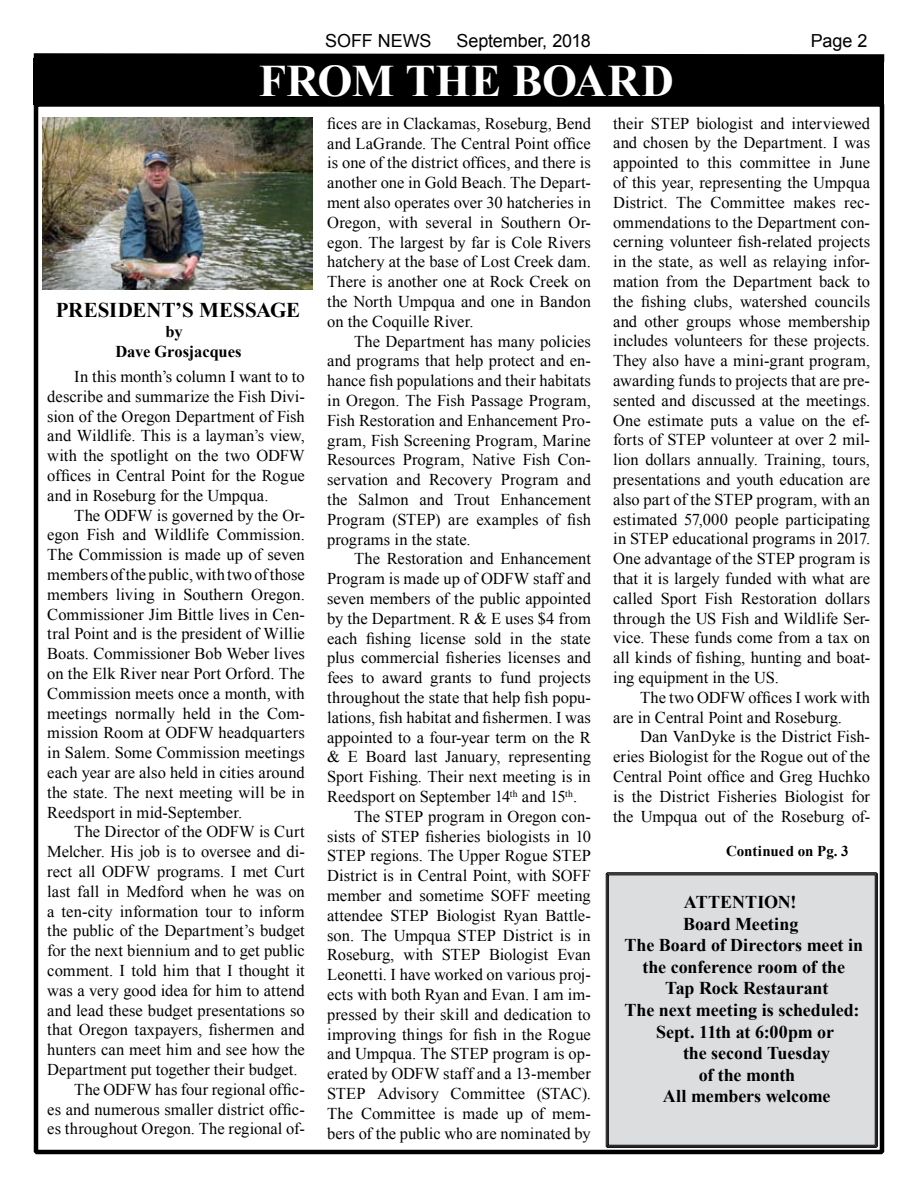
<style>
.page{position:relative;width:918px;height:1188px;background:#fff}
.page>*{position:absolute;margin:0;border:0;box-sizing:border-box;transform-origin:0 0}
.t1{font:700 45px "Times New Roman";letter-spacing:.005em;color:#fff}
.t2{font:700 21px "Times New Roman";letter-spacing:-.005em;color:#000}
.t3{font:700 18px "Times New Roman";letter-spacing:-.005em;color:#000}
.t4{font:18px "Arial";letter-spacing:-.005em;color:#000}
.t5{font:16.5px/19.8px "Times New Roman";color:#000;text-align:justify}
.t6{font:700 16.5px/19.8px "Times New Roman";letter-spacing:-.01em;color:#000;text-align:center}
.t7{font:700 15px "Times New Roman";letter-spacing:-.005em;color:#000}
</style>
<div class="page">
<svg style="left:33px;top:53px;width:852px;height:13px;background:#262626"></svg>
<div style="left:34px;top:58px;width:850px;height:47px;background:#000"></div>
<div style="left:34px;top:102px;width:850px;height:1052px;border:4px solid #000"></div>
<div style="left:605px;top:872px;width:273px;height:276px;background:#dcddde"></div>
<div style="left:608px;top:874px;width:268px;height:272px;border:1px solid #000"></div>
<img style="left:42px;top:117px;width:270px;height:173px">
<p class="t4" style="left:325px;top:29px;width:108px">SOFF NEWS</p>
<p class="t4" style="left:457px;top:29px;width:136px">September, 2018</p>
<p class="t4" style="left:811px;top:29px;width:58px">Page 2</p>
<h1 class="t1" style="left:259px;top:50px;width:417px">FROM THE BOARD</h1>
<p class="t2" style="left:56px;top:296px;width:246px">PRESIDENT’S MESSAGE</p>
<p class="t6" style="left:115px;top:321px;width:128px">by<br>Dave Grosjacques</p>
<p class="t5" style="left:47px;top:366px;width:259px;text-indent:27px">In this month’s column I want to to describe and summarize the Fish Divi&shy;sion of the Oregon Department of Fish and Wildlife. This is a layman’s view, with the spotlight on the two ODFW offices in Central Point for the Rogue and in Roseburg for the Umpqua.</p>
<p class="t5" style="left:47px;top:505px;width:259px;text-indent:27px">The ODFW is governed by the Or&shy;egon Fish and Wildlife Commission.<br>The Commission is made up of seven members of the public, with two of those members living in Southern Oregon.<br>Commissioner Jim Bittle lives in Cen&shy;tral Point and is the president of Willie Boats. Commissioner Bob Weber lives on the Elk River near Port Orford. The Commission meets once a month, with meetings normally held in the Com&shy;mission Room at ODFW headquarters in Salem. Some Commission meetings each year are also held in cities around the state. The next meeting will be in Reedsport in mid-September.</p>
<p class="t5" style="left:74px;top:822px;width:232px">The Director of the ODFW is Curt</p>
<p class="t5" style="left:47px;top:841px;width:259px">Melcher. His job is to oversee and di-</p>
<p class="t5" style="left:47px;top:861px;width:259px">rect all ODFW programs. I met Curt</p>
<p class="t5" style="left:47px;top:881px;width:259px">last fall in Medford when he was on</p>
<p class="t5" style="left:47px;top:901px;width:259px">a ten-city information tour to inform</p>
<p class="t5" style="left:47px;top:921px;width:259px">the public of the Department’s budget</p>
<p class="t5" style="left:47px;top:940px;width:259px">for the next biennium and to get public</p>
<p class="t5" style="left:47px;top:960px;width:259px">comment. I told him that I thought it</p>
<p class="t5" style="left:47px;top:980px;width:259px">was a very good idea for him to attend</p>
<p class="t5" style="left:47px;top:1000px;width:259px">and lead these budget presentations so</p>
<p class="t5" style="left:47px;top:1020px;width:259px">that Oregon taxpayers, fishermen and</p>
<p class="t5" style="left:47px;top:1039px;width:259px">hunters can meet him and see how the</p>
<p class="t5" style="left:47px;top:1059px;width:252px">Department put together their budget.</p>
<p class="t5" style="left:74px;top:1079px;width:232px">The ODFW has four regional offic-</p>
<p class="t5" style="left:47px;top:1099px;width:259px">es and numerous smaller district offic-</p>
<p class="t5" style="left:47px;top:1119px;width:259px">es throughout Oregon. The regional of-</p>
<p class="t5" style="left:327px;top:113px;width:265px">fices are in Clackamas, Roseburg, Bend and LaGrande. The Central Point office is one of the district offices, and there is another one in Gold Beach. The Depart&shy;ment also operates over 30 hatcheries in Oregon, with several in Southern Or&shy;egon. The largest by far is Cole Rivers hatchery at the base of Lost Creek dam.<br>There is another one at Rock Creek on the North Umpqua and one in Bandon on the Coquille River.</p>
<p class="t5" style="left:327px;top:331px;width:265px;text-indent:27px">The Department has many policies and programs that help protect and en&shy;hance fish populations and their habitats in Oregon. The Fish Passage Program, Fish Restoration and Enhancement Pro&shy;gram, Fish Screening Program, Marine Resources Program, Native Fish Con&shy;servation and Recovery Program and the Salmon and Trout Enhancement Program (STEP) are examples of fish programs in the state.</p>
<p class="t5" style="left:354px;top:549px;width:238px">The Restoration and Enhancement</p>
<p class="t5" style="left:327px;top:569px;width:265px">Program is made up of ODFW staff and</p>
<p class="t5" style="left:327px;top:588px;width:265px">seven members of the public appointed</p>
<p class="t5" style="left:327px;top:608px;width:265px">by the Department. R &amp; E uses $4 from</p>
<p class="t5" style="left:327px;top:628px;width:265px">each fishing license sold in the state</p>
<p class="t5" style="left:327px;top:648px;width:265px">plus commercial fisheries licenses and</p>
<p class="t5" style="left:327px;top:668px;width:265px">fees to award grants to fund projects</p>
<p class="t5" style="left:327px;top:687px;width:265px">throughout the state that help fish popu-</p>
<p class="t5" style="left:327px;top:707px;width:265px">lations, fish habitat and fishermen. I was</p>
<p class="t5" style="left:327px;top:727px;width:265px">appointed to a four-year term on the R</p>
<p class="t5" style="left:327px;top:747px;width:265px">&amp; E Board last January, representing</p>
<p class="t5" style="left:327px;top:767px;width:265px">Sport Fishing. Their next meeting is in</p>
<p class="t5" style="left:327px;top:786px;width:252px">Reedsport on September 14<sup>th</sup> and 15<sup>th</sup>.</p>
<p class="t5" style="left:354px;top:806px;width:238px">The STEP program in Oregon con-</p>
<p class="t5" style="left:327px;top:826px;width:265px">sists of STEP fisheries biologists in 10</p>
<p class="t5" style="left:327px;top:846px;width:265px">STEP regions. The Upper Rogue STEP</p>
<p class="t5" style="left:327px;top:866px;width:265px">District is in Central Point, with SOFF</p>
<p class="t5" style="left:327px;top:885px;width:265px">member and sometime SOFF meeting</p>
<p class="t5" style="left:327px;top:905px;width:265px">attendee STEP Biologist Ryan Battle-</p>
<p class="t5" style="left:327px;top:925px;width:265px">son. The Umpqua STEP District is in</p>
<p class="t5" style="left:327px;top:945px;width:265px">Roseburg, with STEP Biologist Evan</p>
<p class="t5" style="left:327px;top:965px;width:265px">Leonetti. I have worked on various proj-</p>
<p class="t5" style="left:327px;top:984px;width:265px">ects with both Ryan and Evan. I am im-</p>
<p class="t5" style="left:327px;top:1004px;width:265px">pressed by their skill and dedication to</p>
<p class="t5" style="left:327px;top:1024px;width:265px">improving things for fish in the Rogue</p>
<p class="t5" style="left:327px;top:1044px;width:265px">and Umpqua. The STEP program is op-</p>
<p class="t5" style="left:327px;top:1064px;width:265px">erated by ODFW staff and a 13-member</p>
<p class="t5" style="left:327px;top:1083px;width:265px">STEP Advisory Committee (STAC).</p>
<p class="t5" style="left:327px;top:1103px;width:265px">The Committee is made up of mem-</p>
<p class="t5" style="left:327px;top:1123px;width:265px">bers of the public who are nominated by</p>
<p class="t5" style="left:613px;top:113px;width:259px">their STEP biologist and interviewed and chosen by the Department. I was appointed to this committee in June of this year, representing the Umpqua District. The Committee makes rec&shy;ommendations to the Department con&shy;cerning volunteer fish-related projects in the state, as well as relaying infor&shy;mation from the Department back to the fishing clubs, watershed councils and other groups whose membership includes volunteers for these projects.<br>They also have a mini-grant program, awarding funds to projects that are pre&shy;sented and discussed at the meetings.<br>One estimate puts a value on the ef&shy;forts of STEP volunteer at over 2 mil&shy;lion dollars annually. Training, tours, presentations and youth education are also part of the STEP program, with an estimated 57,000 people participating in STEP educational programs in 2017.<br>One advantage of the STEP program is that it is largely funded with what are called Sport Fish Restoration dollars through the US Fish and Wildlife Ser&shy;vice. These funds come from a tax on all kinds of fishing, hunting and boat&shy;ing equipment in the US.</p>
<p class="t5" style="left:613px;top:687px;width:259px;text-indent:27px">The two ODFW offices I work with are in Central Point and Roseburg.</p>
<p class="t5" style="left:613px;top:727px;width:259px;text-indent:27px">Dan VanDyke is the District Fish&shy;eries Biologist for the Rogue out of the Central Point office and Greg Huchko is the District Fisheries Biologist for the Umpqua out of the Roseburg of-</p>
<p class="t7" style="left:726px;top:841px;width:124px">Continued on Pg. 3</p>
<p class="t3" style="left:684px;top:890px;width:114px">ATTENTION!</p>
<p class="t3" style="left:683px;top:911px;width:117px">Board Meeting</p>
<p class="t3" style="left:625px;top:933px;width:240px">The Board of Directors meet in</p>
<p class="t3" style="left:643px;top:954px;width:204px">the conference room of the</p>
<p class="t3" style="left:665px;top:976px;width:165px">Tap Rock Restaurant</p>
<p class="t3" style="left:625px;top:998px;width:236px">The next meeting is scheduled:</p>
<p class="t3" style="left:656px;top:1019px;width:179px">Sept. 11th at 6:00pm or</p>
<p class="t3" style="left:683px;top:1041px;width:148px">the second Tuesday</p>
<p class="t3" style="left:699px;top:1062px;width:98px">of the month</p>
<p class="t3" style="left:663px;top:1084px;width:169px">All members welcome</p>
</div>
